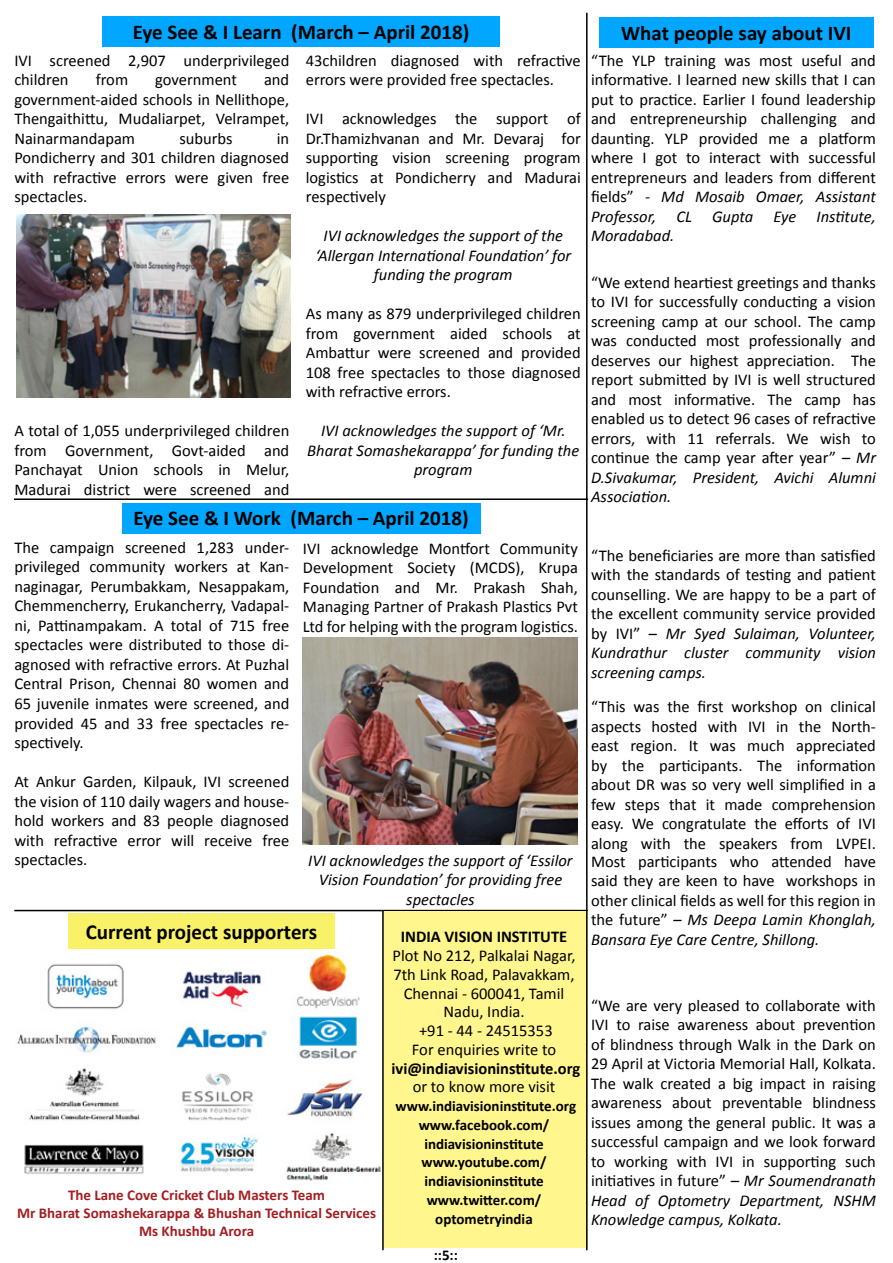
<style>
.page{position:relative;width:893px;height:1263px;background:#fff}
.page>*{position:absolute;margin:0;border:0;box-sizing:border-box;transform-origin:0 0}
.t1{font:700 21.45px "Calibri";color:#000}
.t2{font:700 21px "Calibri";color:#000}
.t3{font:16.5px/19.5px "Calibri";color:#000;text-align:justify}
.t4{font:italic 16.5px/19.5px "Calibri";color:#000;text-align:center}
.t5{font:700 16.5px "Calibri";color:#000}
.t6{font:700 15px/18.8px "Calibri";color:#000;text-align:center}
.t7{font:700 15px/18px "Calibri";color:#a41e21;text-align:center}
.s1{font-style:italic}
</style>
<div class="page">
<div style="left:102px;top:16px;width:398px;height:31px;background:#00a6ff"></div>
<img style="left:16px;top:214px;width:274px;height:183px">
<hr style="left:14px;top:498px;width:574px;height:2px;background:#000">
<div style="left:122px;top:504px;width:358px;height:30px;background:#00a6ff"></div>
<img style="left:303px;top:638px;width:275px;height:206px">
<hr style="left:14px;top:910px;width:574px;height:1px;background:#000">
<div style="left:68px;top:913px;width:267px;height:36px;background:#f9f168"></div>
<img style="left:17px;top:954px;width:364px;height:227px">
<div style="left:599px;top:17px;width:275px;height:31px;background:#00a6ff"></div>
<div style="left:384px;top:911px;width:204px;height:337px;background:#fff68d"></div>
<hr style="left:586px;top:13px;width:2px;height:1237px;background:#000">
<hr style="left:382px;top:910px;width:2px;height:340px;background:#000">
<p class="t2" style="left:133px;top:19px;width:338px">Eye See &amp; I Learn (March – April 2018)</p>
<p class="t3" style="left:14px;top:50px;width:276px">IVI screened 2,907 underprivileged children</p>
<p class="t3" style="left:306px;top:50px;width:276px">43children diagnosed with refractive errors were provided free spectacles.</p>
<p class="t3" style="left:306px;top:109px;width:276px">IVI acknowledges the support of Dr.Thamizhvanan and Mr. Devaraj for supporting vision screening program logistics at Pondicherry and Madurai respectively</p>
<p class="t4" style="left:315px;top:225px;width:257px">IVI acknowledges the support of the ‘Allergan International Foundation’ for funding the program</p>
<p class="t3" style="left:306px;top:304px;width:276px">As many as 879 underprivileged children from government aided schools at Ambattur were screened and provided 108 free spectacles to those diagnosed with refractive errors.</p>
<p class="t4" style="left:307px;top:420px;width:274px">IVI acknowledges the support of ‘Mr.<br>Bharat Somashekarappa’ for funding the program</p>
<p class="t3" style="left:96px;top:70px;width:34px">from</p>
<p class="t3" style="left:155px;top:70px;width:83px">government</p>
<p class="t3" style="left:14px;top:70px;width:276px;text-indent:250px">and government-aided schools in Nellithope, Thengaithittu, Mudaliarpet, Velrampet, Nainarmandapam</p>
<p class="t3" style="left:179px;top:128px;width:55px">suburbs</p>
<p class="t3" style="left:14px;top:128px;width:276px;text-indent:263px">in Pondicherry and 301 children diagnosed with refractive errors were given free spectacles.</p>
<p class="t3" style="left:14px;top:421px;width:276px">A total of 1,055 underprivileged children from Government, Govt-aided and Panchayat Union schools in Melur, Madurai district were screened and</p>
<p class="t2" style="left:133px;top:504px;width:337px">Eye See &amp; I Work (March – April 2018)</p>
<p class="t3" style="left:14px;top:538px;width:276px">The campaign screened 1,283 under&shy;privileged community workers at Kan&shy;naginagar, Perumbakkam, Nesappakam, Chemmencherry, Erukancherry, Vadapal&shy;ni, Pattinampakam. A total of 715 free spectacles were distributed to those di&shy;agnosed with refractive errors. At Puzhal Central Prison, Chennai 80 women and 65 juvenile inmates were screened, and provided 45 and 33 free spectacles re&shy;spectively.</p>
<p class="t3" style="left:14px;top:772px;width:276px">At Ankur Garden, Kilpauk, IVI screened the vision of 110 daily wagers and house&shy;hold workers and 83 people diagnosed with refractive error will receive free spectacles.</p>
<p class="t3" style="left:303px;top:538px;width:276px">IVI acknowledge Montfort Community Development Society (MCDS), Krupa Foundation and Mr. Prakash Shah, Managing Partner of Prakash Plastics Pvt Ltd for helping with the program logistics.</p>
<p class="t4" style="left:308px;top:850px;width:266px">IVI acknowledges the support of ‘Essilor<br>Vision Foundation’ for providing free spectacles</p>
<h1 class="t1" style="left:86px;top:918px;width:233px">Current project supporters</h1>
<p class="t7" style="left:17px;top:1185px;width:361px">The Lane Cove Cricket Club Masters Team<br>Mr Bharat Somashekarappa &amp; Bhushan Technical Services<br>Ms Khushbu Arora</p>
<p class="t5" style="left:401px;top:926px;width:168px">INDIA VISION INSTITUTE</p>
<p class="t3" style="left:393px;top:946px;width:184px;line-height:18.8px;text-align:center">Plot No 212, Palkalai Nagar,<br>7th Link Road, Palavakkam,<br>Chennai - 600041, Tamil<br>Nadu, India.<br>+91 - 44 - 24515353<br>For enquiries write to</p>
<p class="t5" style="left:391px;top:1058px;width:190px">ivi@indiavisioninstitute.org</p>
<p class="t3" style="left:413px;top:1077px;width:144px">or to know more visit</p>
<p class="t6" style="left:396px;top:1097px;width:182px">www.indiavisioninstitute.org www.facebook.com/ indiavisioninstitute www.youtube.com/ indiavisioninstitute www.twitter.com/ optometryindia</p>
<p class="t6" style="left:434px;top:1245px;width:26px">::5::</p>
<p class="t2" style="left:621px;top:20px;width:232px">What people say about IVI</p>
<p class="t3" style="left:591px;top:50px;width:286px">“The YLP training was most useful and informative. I learned new skills that I can put to practice. Earlier I found leadership and entrepreneurship challenging and daunting. YLP provided me a platform where I got to interact with successful entrepreneurs and leaders from different fields” <span class="s1">- Md Mosaib Omaer, Assistant Professor, CL Gupta Eye Institute, Moradabad.</span></p>
<p class="t3" style="left:591px;top:272px;width:286px">“We extend heartiest greetings and thanks to IVI for successfully conducting a vision screening camp at our school. The camp was conducted most professionally and deserves our highest appreciation. The report submitted by IVI is well structured and most informative. The camp has enabled us to detect 96 cases of refractive errors, with 11 referrals. We wish to continue the camp year after year” – <span class="s1">Mr D.Sivakumar, President, Avichi Alumni Association.</span></p>
<p class="t3" style="left:591px;top:545px;width:286px">“The beneficiaries are more than satisfied with the standards of testing and patient counselling. We are happy to be a part of the excellent community service provided by IVI” – <span class="s1">Mr Syed Sulaiman, Volunteer, Kundrathur cluster community vision screening camps.</span></p>
<p class="t3" style="left:591px;top:697px;width:286px">“This was the first workshop on clinical aspects hosted with IVI in the North&shy;east region. It was much appreciated by the participants. The information about DR was so very well simplified in a few steps that it made comprehension easy. We congratulate the efforts of IVI along with the speakers from LVPEI.</p>
<p class="t3" style="left:591px;top:851px;width:286px">Most participants who attended have said they are keen to have workshops in other clinical fields as well for this region in the future” – <span class="s1">Ms Deepa Lamin Khonglah, Bansara Eye Care Centre, Shillong.</span></p>
<p class="t3" style="left:591px;top:995px;width:286px">“We are very pleased to collaborate with IVI to raise awareness about prevention of blindness through Walk in the Dark on 29 April at Victoria Memorial Hall, Kolkata.<br>The walk created a big impact in raising awareness about preventable blindness issues among the general public. It was a successful campaign and we look forward to working with IVI in supporting such initiatives in future” <span class="s1">– Mr Soumendranath Head of Optometry Department, NSHM Knowledge campus, Kolkata.</span></p>
</div>
